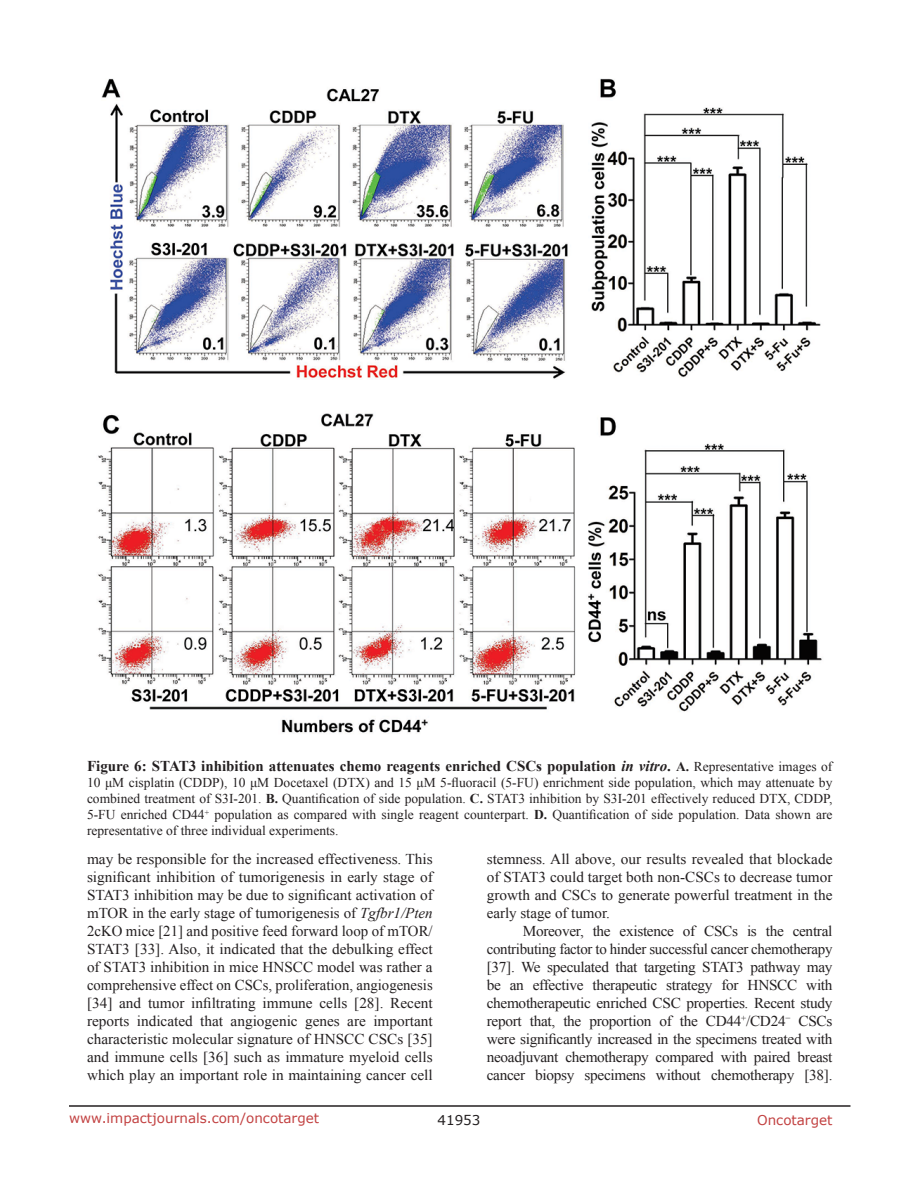
<style>
.page{position:relative;width:918px;height:1188px;background:#fff}
.page>*{position:absolute;margin:0;border:0;box-sizing:border-box;transform-origin:0 0}
.BodyText{font:15px/18px "Times New Roman";color:#231f20;text-align:justify}
.FigureText{font:700 15px "Times New Roman";color:#231f20}
.FigureText-2{font:13.5px/16.2px "Times New Roman";color:#231f20;text-align:justify}
.t1{font:13.5px "Verdana";color:#c24141}
.t2{font:13.5px "Verdana";color:#231f20}
.s1{font-style:italic}
.s2{font-size:13.5px}
.s3{font-weight:400;font-size:13.5px}
.s4{font-weight:700}
</style>
<div class="page">
<hr style="left:69px;top:1105px;width:781px;height:2px;background:#231f20">
<img style="left:98px;top:78px;width:724px;height:656px">
<p class="FigureText" style="left:87px;top:755px;width:747px">Figure 6: STAT3 inhibition attenuates chemo reagents enriched CSCs population <span class="s1">in vitro</span>. <span class="s2">A.</span> <span class="s3">Representative images of</span></p>
<p class="FigureText-2" style="left:87px;top:774px;width:747px">10 μM cisplatin (CDDP), 10 μM Docetaxel (DTX) and 15 μM 5-fluoracil (5-FU) enrichment side population, which may attenuate by combined treatment of S3I-201. <span class="s4">B.</span> Quantification of side population. <span class="s4">C.</span> STAT3 inhibition by S3I-201 effectively reduced DTX, CDDP, 5-FU enriched CD44<sup>+</sup> population as compared with single reagent counterpart. <span class="s4">D.</span> Quantification of side population. Data shown are representative of three individual experiments.</p>
<p class="BodyText" style="left:87px;top:850px;width:347px">may be responsible for the increased effectiveness. This significant inhibition of tumorigenesis in early stage of STAT3 inhibition may be due to significant activation of mTOR in the early stage of tumorigenesis of <span class="s1">Tgfbr1/Pten </span>2cKO mice [21] and positive feed forward loop of mTOR/ STAT3 [33]. Also, it indicated that the debulking effect of STAT3 inhibition in mice HNSCC model was rather a comprehensive effect on CSCs, proliferation, angiogenesis [34] and tumor infiltrating immune cells [28]. Recent reports indicated that angiogenic genes are important characteristic molecular signature of HNSCC CSCs [35] and immune cells [36] such as immature myeloid cells which play an important role in maintaining cancer cell</p>
<p class="BodyText" style="left:487px;top:850px;width:347px">stemness. All above, our results revealed that blockade of STAT3 could target both non-CSCs to decrease tumor growth and CSCs to generate powerful treatment in the early stage of tumor.</p>
<p class="BodyText" style="left:487px;top:922px;width:347px;text-indent:36px">Moreover, the existence of CSCs is the central contributing factor to hinder successful cancer chemotherapy [37]. We speculated that targeting STAT3 pathway may be an effective therapeutic strategy for HNSCC with chemotherapeutic enriched CSC properties. Recent study report that, the proportion of the CD44<sup>+</sup>/CD24<sup>−</sup> CSCs were significantly increased in the specimens treated with neoadjuvant chemotherapy compared with paired breast cancer biopsy specimens without chemotherapy [38].</p>
<p class="t1" style="left:69px;top:1109px;width:252px">www.impactjournals.com/oncotarget</p>
<p class="t2" style="left:438px;top:1111px;width:44px">41953</p>
<p class="t1" style="left:757px;top:1111px;width:77px">Oncotarget</p>
</div>
